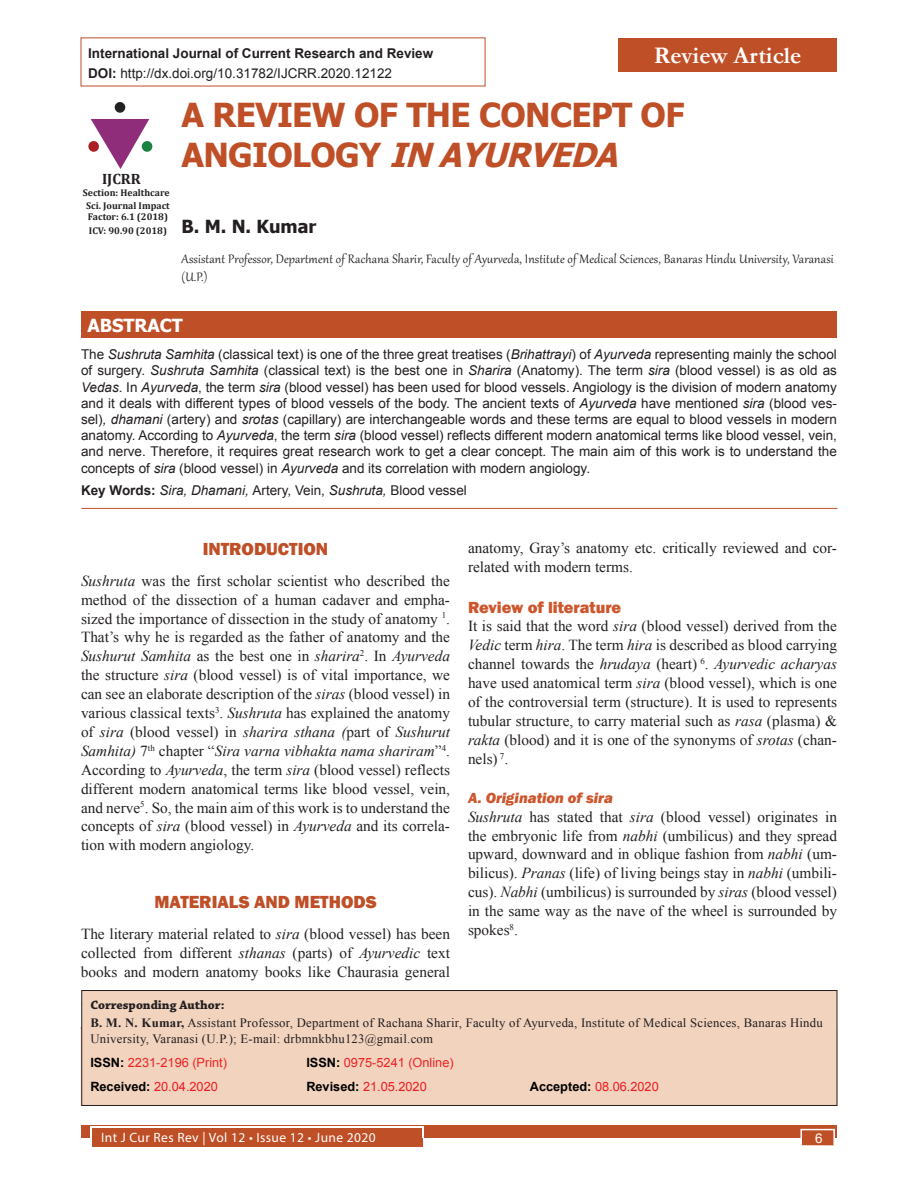
<style>
.page{position:relative;width:918px;height:1188px;background:#fff}
.page>*{position:absolute;margin:0;border:0;box-sizing:border-box;transform-origin:0 0}
.Article_title{font:700 33px/39.6px "Tahoma";letter-spacing:-.02em;color:#bf4f27}
.Articles{font:700 24px "Garamond";color:#fff}
.Head_1{font:800 18px "Franklin Gothic";color:#bf4f27}
.Author_name{font:700 18px "Tahoma";color:#231f20}
.t1{font:700 18px "Tahoma";color:#fff}
.Head_2{font:800 16.5px "Franklin Gothic";color:#cd562c}
.Text{font:15.3px/18.9px "Times New Roman";color:#231f20;text-align:justify}
.Author_affiliation{font:15px/18px "Gabriola";letter-spacing:.01em;color:#231f20}
.Head_3{font:italic 800 15px "Franklin Gothic";color:#cd562c}
.t2{font:700 15px "Cambria";color:#231f20}
.Abstract_text{font:13.5px/16.2px "Arial";color:#231f20;text-align:justify}
.t3{font:700 13.5px "Arial";color:#231f20}
.t4{font:13.5px "Myriad Pro";letter-spacing:.03em;color:#fff}
.t5{font:13.5px "Arial";color:#fff}
.Corresponding_text{font:12.75px/15.3px "Times New Roman";letter-spacing:.02em;color:#231f20}
.Corresponding_text-2{font:12.75px "Arial";color:#ed1c24}
.Corresponding_text-3{font:12.75px "Arial";color:#ed2224}
.Corresponding_head{font:700 12.75px "Chaparral Pro";color:#231f20}
.t6{font:700 9.75px/11.7px "Cambria";color:#231f20}
.s1{font-weight:700}
.s2{font-style:italic}
.s3{font-weight:700;color:#000}
</style>
<div class="page">
<div style="left:81px;top:1125px;width:756px;height:13px;background:#bf4f27"></div>
<div style="left:92px;top:1128px;width:330px;height:19px;background:#bf4f27"></div>
<hr style="left:90px;top:1127px;width:333px;height:1px;background:#fff">
<svg style="left:90px;top:1128px;width:2px;height:10px"></svg>
<svg style="left:422px;top:1127px;width:2px;height:11px"></svg>
<div style="left:800px;top:1129px;width:35px;height:17px;background:#bf4f27;border:2px solid #fff"></div>
<hr style="left:81px;top:508px;width:756px;height:1px;background:#bf4f27">
<div style="left:81px;top:311px;width:756px;height:27px;background:#bf4f27"></div>
<div style="left:81px;top:990px;width:756px;height:116px;background:#f2d3be;border:1px solid #231f20"></div>
<div style="left:618px;top:38px;width:219px;height:34px;background:#bf4f27"></div>
<svg style="left:91px;top:119px;width:58px;height:50px"></svg>
<div style="left:142px;top:141px;width:10px;height:11px;background:#198340;border-radius:50%"></div>
<div style="left:115px;top:102px;width:10px;height:11px;background:#232222;border-radius:50%"></div>
<div style="left:88px;top:141px;width:11px;height:11px;background:#ab1e23;border-radius:50%"></div>
<p class="t3" style="left:88px;top:44px;width:347px">International Journal of Current Research and Review</p>
<p class="Articles" style="left:654px;top:39px;width:149px">Review Article</p>
<p class="Abstract_text" style="left:88px;top:66px;width:305px"><span class="s1">DOI:</span> http://dx.doi.org/10.31782/IJCRR.2020.12122</p>
<p class="Article_title" style="left:182px;top:97px;width:505px">A REVIEW OF THE CONCEPT OF<br>A N G I O L O G Y <span class="s2">INAYURVEDA</span></p>
<p class="t2" style="left:102px;top:168px;width:40px">IJCRR</p>
<p class="t6" style="left:83px;top:186px;width:88px">Section: Healthcare</p>
<p class="t6" style="left:86px;top:199px;width:85px">Sci. Journal Impact<br>Factor: 6.1 (2018)</p>
<p class="t6" style="left:89px;top:224px;width:80px">ICV: 90.90 (2018)</p>
<p class="Author_name" style="left:182px;top:214px;width:136px">B. M. N. Kumar</p>
<p class="Author_affiliation" style="left:182px;top:249px;width:654px">Assistant Professor, Department of Rachana Sharir, Faculty of Ayurveda, Institute of Medical Sciences, Banaras Hindu University, Varanasi (U.P.)</p>
<p class="t1" style="left:87px;top:313px;width:97px">ABSTRACT</p>
<p class="Abstract_text" style="left:81px;top:346px;width:758px">The <span class="s2">Sushruta Samhita</span> (classical text) is one of the three great treatises (<span class="s2">Brihattrayi</span>) of <span class="s2">Ayurveda</span> representing mainly the school of surgery. <span class="s2">Sushruta Samhita</span> (classical text) is the best one in <span class="s2">Sharira</span> (Anatomy). The term <span class="s2">sira</span> (blood vessel) is as old as <span class="s2">Vedas</span>. In <span class="s2">Ayurveda</span>, the term <span class="s2">sira</span> (blood vessel) has been used for blood vessels. Angiology is the division of modern anatomy and it deals with different types of blood vessels of the body. The ancient texts of <span class="s2">Ayurveda</span> have mentioned <span class="s2">sira</span> (blood ves&shy;sel)<span class="s2">, dhamani</span> (artery) and <span class="s2">srotas</span> (capillary) are interchangeable words and these terms are equal to blood vessels in modern anatomy. According to <span class="s2">Ayurveda</span>, the term <span class="s2">sira</span> (blood vessel) reflects different modern anatomical terms like blood vessel, vein, and nerve. Therefore, it requires great research work to get a clear concept. The main aim of this work is to understand the concepts of <span class="s2">sira</span> (blood vessel) in <span class="s2">Ayurveda</span> and its correlation with modern angiology.</p>
<p class="Abstract_text" style="left:81px;top:482px;width:387px"><span class="s1">Key Words:</span> <span class="s2">Sira, Dhamani,</span> Artery, Vein, <span class="s2">Sushruta,</span> Blood vessel</p>
<p class="Head_1" style="left:203px;top:537px;width:127px">INTRODUCTION</p>
<p class="Text" style="left:81px;top:571px;width:371px"><span class="s2">Sushruta</span> was the first scholar scientist who described the method of the dissection of a human cadaver and empha&shy;sized the importance of dissection in the study of anatomy <sup>1</sup>.<br>That’s why he is regarded as the father of anatomy and the <span class="s2">Sushurut Samhita</span> as the best one in <span class="s2">sharira</span><sup>2</sup>. In <span class="s2">Ayurveda </span>the structure <span class="s2">sira</span> (blood vessel) is of vital importance, we can see an elaborate description of the <span class="s2">siras</span> (blood vessel) in various classical texts<sup>3</sup>. <span class="s2">Sushruta</span> has explained the anatomy of <span class="s2">sira</span> (blood vessel) in <span class="s2">sharira sthana (</span>part of <span class="s2">Sushurut Samhita)</span> 7<sup>th</sup> chapter “<span class="s2">Sira varna vibhakta nama shariram</span>”<sup>4</sup>.<br>According to <span class="s2">Ayurveda</span>, the term <span class="s2">sira</span> (blood vessel) reflects different modern anatomical terms like blood vessel, vein, and nerve<sup>5</sup>. So, the main aim of this work is to understand the concepts of <span class="s2">sira</span> (blood vessel) in <span class="s2">Ayurveda</span> and its correla&shy;tion with modern angiology.</p>
<p class="Head_1" style="left:154px;top:890px;width:224px">MATERIALS AND METHODS</p>
<p class="Text" style="left:81px;top:924px;width:371px">The literary material related to <span class="s2">sira</span> (blood vessel) has been collected from different <span class="s2">sthanas</span> (parts) of <span class="s2">Ayurvedic</span> text books and modern anatomy books like Chaurasia general</p>
<p class="Text" style="left:468px;top:538px;width:370px">anatomy, Gray’s anatomy etc. critically reviewed and cor&shy;related with modern terms.</p>
<p class="Head_2" style="left:468px;top:596px;width:155px">Review of literature</p>
<p class="Text" style="left:468px;top:617px;width:371px">It is said that the word <span class="s2">sira</span> (blood vessel) derived from the <span class="s2">Vedic</span> term <span class="s2">hira</span>. The term <span class="s2">hira</span> is described as blood carrying channel towards the <span class="s2">hrudaya</span> (heart) <sup>6</sup>. <span class="s2">Ayurvedic acharyas </span>have used anatomical term <span class="s2">sira</span> (blood vessel), which is one of the controversial term (structure). It is used to represents tubular structure, to carry material such as <span class="s2">rasa</span> (plasma) &amp; <span class="s2">rakta</span> (blood) and it is one of the synonyms of <span class="s2">srotas</span> (chan&shy;nels) <sup>7</sup>.</p>
<p class="Head_3" style="left:468px;top:788px;width:146px">A. Origination of sira</p>
<p class="Text" style="left:468px;top:807px;width:371px"><span class="s2">Sushruta</span> has stated that <span class="s2">sira</span> (blood vessel) originates in the embryonic life from <span class="s2">nabhi</span> (umbilicus) and they spread upward, downward and in oblique fashion from <span class="s2">nabhi</span> (um&shy;bilicus). <span class="s2">Pranas</span> (life) of living beings stay in <span class="s2">nabhi</span> (umbili&shy;cus). <span class="s2">Nabhi</span> (umbilicus) is surrounded by <span class="s2">siras</span> (blood vessel) in the same way as the nave of the wheel is surrounded by spokes<sup>8</sup>.</p>
<p class="Corresponding_head" style="left:90px;top:997px;width:136px">Corresponding Author:</p>
<p class="Corresponding_text" style="left:90px;top:1015px;width:734px"><span class="s1">B. M. N. Kumar,</span> Assistant Professor, Department of Rachana Sharir, Faculty of Ayurveda, Institute of Medical Sciences, Banaras Hindu<br>University, Varanasi (U.P.); E-mail: drbmnkbhu123@gmail.com</p>
<p class="Corresponding_text-3" style="left:90px;top:1054px;width:138px"><span class="s3">ISSN:</span> 2231-2196 (Print)</p>
<p class="Corresponding_text-3" style="left:306px;top:1054px;width:149px"><span class="s3">ISSN:</span> 0975-5241 (Online)</p>
<p class="Corresponding_text-2" style="left:90px;top:1078px;width:129px"><span class="s3">Received:</span> 20.04.2020</p>
<p class="Corresponding_text-2" style="left:306px;top:1078px;width:122px"><span class="s3">Revised:</span> 21.05.2020</p>
<p class="Corresponding_text-2" style="left:530px;top:1078px;width:130px"><span class="s3">Accepted:</span> 08.06.2020</p>
<p class="t4" style="left:101px;top:1129px;width:276px">Int J Cur Res Rev | Vol 12 • Issue 12 • June 2020</p>
<p class="t5" style="left:815px;top:1130px;width:9px">6</p>
</div>
